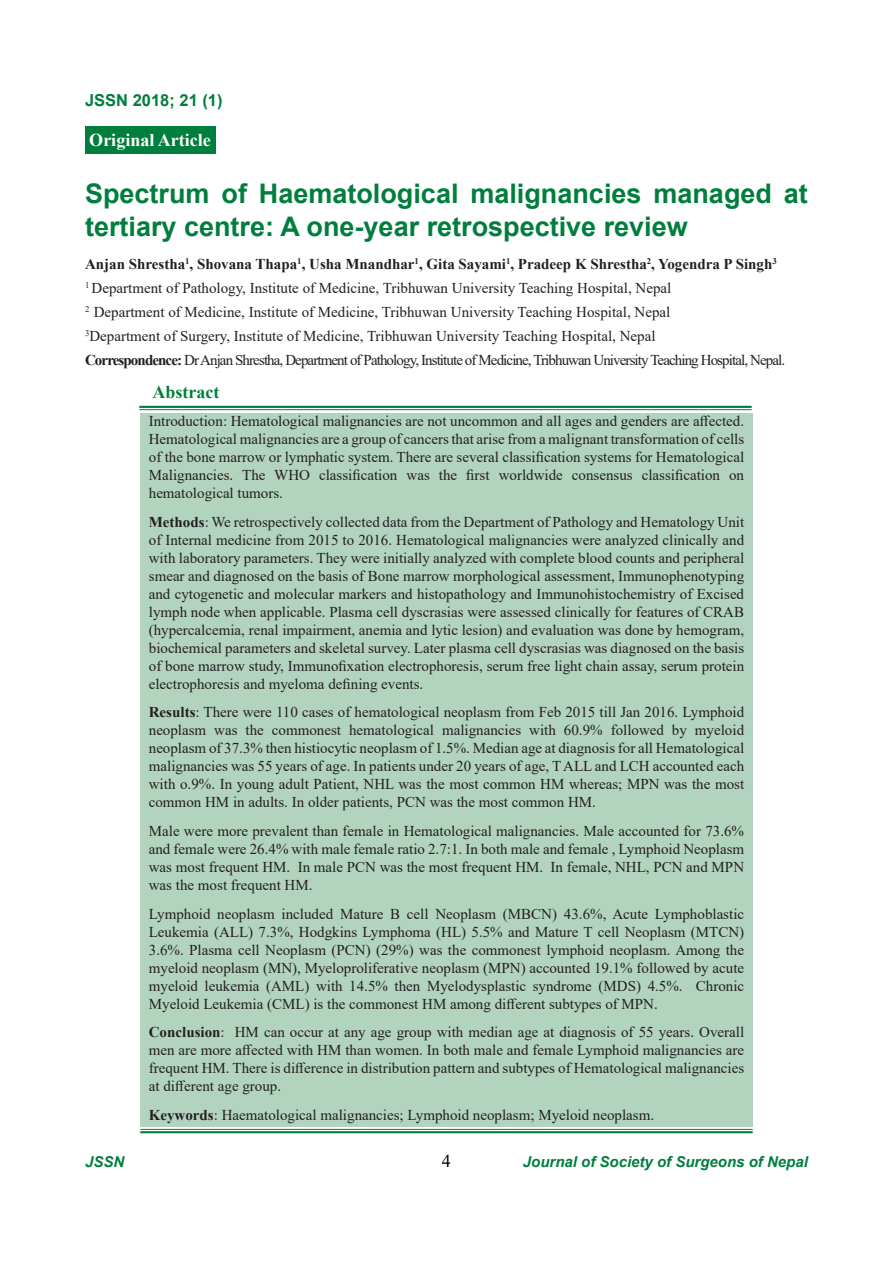
<style>
.page{position:relative;width:893px;height:1263px;background:#fff}
.page>*{position:absolute;margin:0;border:0;box-sizing:border-box;transform-origin:0 0}
.t1{font:700 27px/33px "Arial";color:#007e3d}
.t2{font:700 18px "Times New Roman";color:#fff}
.t3{font:700 18px "Times New Roman";color:#007e3d}
.t4{font:18px "Times New Roman";color:#000}
.t5{font:700 16.5px "Arial";color:#007e3d}
.t6{font:15px/18px "Times New Roman";color:#231f20;text-align:justify}
.t7{font:italic 700 15px "Arial";color:#007e3d}
.s1{font-weight:700}
</style>
<div class="page">
<div style="left:140px;top:413px;width:613px;height:713px;background:#b2d3be"></div>
<hr style="left:139px;top:406px;width:613px;height:2px;background:#007e3d">
<hr style="left:139px;top:409px;width:613px;height:1px;background:#007e3d">
<hr style="left:140px;top:1129px;width:613px;height:1px;background:#007e3d">
<hr style="left:140px;top:1131px;width:613px;height:2px;background:#007e3d">
<div style="left:85px;top:126px;width:130px;height:28px;background:#007e3d"></div>
<p class="t5" style="left:85px;top:89px;width:139px">JSSN 2018; 21 (1)</p>
<p class="t2" style="left:89px;top:127px;width:123px">Original Article</p>
<h1 class="t1" style="left:85px;top:177px;width:724px">Spectrum of Haematological malignancies managed at tertiary centre: A one-year retrospective review</h1>
<p class="t6" style="left:85px;top:251px;width:702px;line-height:24px;text-align:left"><span class="s1">Anjan Shrestha</span><sup>1</sup><span class="s1">, Shovana Thapa</span><sup>1</sup><span class="s1">, Usha Mnandhar</span><sup>1</sup><span class="s1">, Gita Sayami</span><sup>1</sup><span class="s1">, Pradeep K Shrestha</span><sup>2</sup><span class="s1">, Yogendra P Singh</span><sup>3<br></sup><sup>1</sup> Department of Pathology, Institute of Medicine, Tribhuwan University Teaching Hospital, Nepal<br><sup>2</sup> Department of Medicine, Institute of Medicine, Tribhuwan University Teaching Hospital, Nepal<br><sup>3</sup>Department of Surgery, Institute of Medicine, Tribhuwan University Teaching Hospital, Nepal<br><span class="s1">Correspondence:</span> Dr Anjan Shrestha, Department of Pathology, Institute of Medicine, Tribhuwan University Teaching Hospital, Nepal.</p>
<p class="t3" style="left:152px;top:378px;width:68px">Abstract</p>
<p class="t6" style="left:149px;top:412px;width:597px">Introduction: Hematological malignancies are not uncommon and all ages and genders are affected.<br>Hematological malignancies are a group of cancers that arise from a malignant transformation of cells of the bone marrow or lymphatic system. There are several classification systems for Hematological Malignancies. The WHO classification was the first worldwide consensus classification on hematological tumors.</p>
<p class="t6" style="left:149px;top:512px;width:597px"><span class="s1">Methods</span>: We retrospectively collected data from the Department of Pathology and Hematology Unit of Internal medicine from 2015 to 2016. Hematological malignancies were analyzed clinically and with laboratory parameters. They were initially analyzed with complete blood counts and peripheral smear and diagnosed on the basis of Bone marrow morphological assessment, Immunophenotyping and cytogenetic and molecular markers and histopathology and Immunohistochemistry of Excised lymph node when applicable. Plasma cell dyscrasias were assessed clinically for features of CRAB (hypercalcemia, renal impairment, anemia and lytic lesion) and evaluation was done by hemogram, biochemical parameters and skeletal survey. Later plasma cell dyscrasias was diagnosed on the basis of bone marrow study, Immunofixation electrophoresis, serum free light chain assay, serum protein electrophoresis and myeloma defining events.</p>
<p class="t6" style="left:149px;top:703px;width:597px"><span class="s1">Results</span>: There were 110 cases of hematological neoplasm from Feb 2015 till Jan 2016. Lymphoid neoplasm was the commonest hematological malignancies with 60.9% followed by myeloid neoplasm of 37.3% then histiocytic neoplasm of 1.5%. Median age at diagnosis for all Hematological malignancies was 55 years of age. In patients under 20 years of age, T ALL and LCH accounted each with o.9%. In young adult Patient, NHL was the most common HM whereas; MPN was the most common HM in adults. In older patients, PCN was the most common HM.</p>
<p class="t6" style="left:149px;top:822px;width:597px">Male were more prevalent than female in Hematological malignancies. Male accounted for 73.6% and female were 26.4% with male female ratio 2.7:1. In both male and female , Lymphoid Neoplasm was most frequent HM. In male PCN was the most frequent HM. In female, NHL, PCN and MPN was the most frequent HM.</p>
<p class="t6" style="left:149px;top:904px;width:597px">Lymphoid neoplasm included Mature B cell Neoplasm (MBCN) 43.6%, Acute Lymphoblastic Leukemia (ALL) 7.3%, Hodgkins Lymphoma (HL) 5.5% and Mature T cell Neoplasm (MTCN)<br>3.6%. Plasma cell Neoplasm (PCN) (29%) was the commonest lymphoid neoplasm. Among the myeloid neoplasm (MN), Myeloproliferative neoplasm (MPN) accounted 19.1% followed by acute myeloid leukemia (AML) with 14.5% then Myelodysplastic syndrome (MDS) 4.5%. Chronic Myeloid Leukemia (CML) is the commonest HM among different subtypes of MPN.</p>
<p class="t6" style="left:149px;top:1023px;width:597px"><span class="s1">Conclusion</span>: HM can occur at any age group with median age at diagnosis of 55 years. Overall men are more affected with HM than women. In both male and female Lymphoid malignancies are frequent HM. There is difference in distribution pattern and subtypes of Hematological malignancies at different age group.</p>
<p class="t6" style="left:149px;top:1105px;width:507px"><span class="s1">Keywords</span>: Haematological malignancies; Lymphoid neoplasm; Myeloid neoplasm.</p>
<p class="t7" style="left:85px;top:1152px;width:41px">JSSN</p>
<p class="t4" style="left:442px;top:1148px;width:10px">4</p>
<p class="t7" style="left:523px;top:1152px;width:287px">Journal of Society of Surgeons of Nepal</p>
</div>
